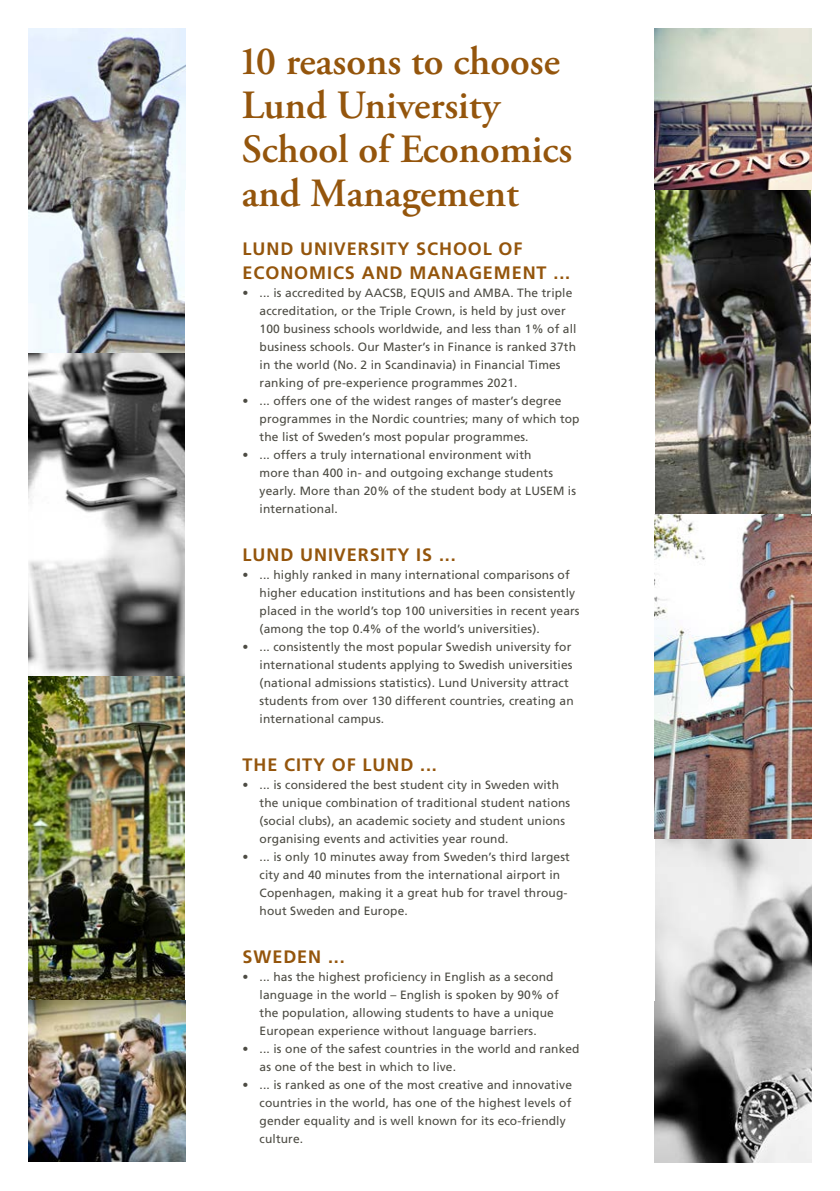
<style>
.page{position:relative;width:840px;height:1191px;background:#fff}
.page>*{position:absolute;margin:0;border:0;box-sizing:border-box;transform-origin:0 0}
.Paragraph_Style_1{font:600 40px/44px "Adobe Garamond Pro";color:#94550c}
.Brons_Underrubrik_1{font:700 18px/24px "Frutiger LT Std";letter-spacing:.05em;color:#94550c}
.t1{font:12px/18px "Frutiger LT Std";letter-spacing:.01em;color:#4c4b43}
</style>
<div class="page">
<img style="left:654px;top:28px;width:157px;height:1134px">
<img style="left:28px;top:28px;width:157px;height:1133px">
<p class="Paragraph_Style_1" style="left:242px;top:40px;width:332px">10 reasons to choose<br>Lund University<br>School of Economics and Management</p>
<p class="Brons_Underrubrik_1" style="left:242px;top:236px;width:329px">LUND UNIVERSITY SCHOOL OF<br>ECONOMICS AND MANAGEMENT ...</p>
<p class="t1" style="left:259px;top:283px;width:318px;text-indent:-17px">• ... is accredited by AACSB, EQUIS and AMBA. The triple accreditation, or the Triple Crown, is held by just over 100 business schools worldwide, and less than 1% of all business schools. Our Master’s in Finance is ranked 37th in the world (No. 2 in Scandinavia) in Financial Times ranking of pre-experience programmes 2021.</p>
<p class="t1" style="left:259px;top:391px;width:321px;text-indent:-17px">• ... offers one of the widest ranges of master’s degree programmes in the Nordic countries; many of which top the list of Sweden’s most popular programmes.</p>
<p class="t1" style="left:259px;top:445px;width:318px;text-indent:-17px">• ... offers a truly international environment with<br>more than 400 in- and outgoing exchange students yearly. More than 20% of the student body at LUSEM is international.</p>
<p class="Brons_Underrubrik_1" style="left:242px;top:542px;width:214px">LUND UNIVERSITY IS ...</p>
<p class="t1" style="left:259px;top:565px;width:321px;text-indent:-17px">• ... highly ranked in many international comparisons of higher education institutions and has been consistently placed in the world’s top 100 universities in recent years (among the top 0.4% of the world’s universities).</p>
<p class="t1" style="left:259px;top:637px;width:315px;text-indent:-17px">• ... consistently the most popular Swedish university for international students applying to Swedish universities (national admissions statistics). Lund University attract students from over 130 different countries, creating an international campus.</p>
<p class="Brons_Underrubrik_1" style="left:242px;top:752px;width:196px">THE CITY OF LUND ...</p>
<p class="t1" style="left:259px;top:775px;width:312px;text-indent:-17px">• ... is considered the best student city in Sweden with the unique combination of traditional student nations (social clubs), an academic society and student unions organising events and activities year round.</p>
<p class="t1" style="left:259px;top:847px;width:311px;text-indent:-17px">• ... is only 10 minutes away from Sweden’s third largest city and 40 minutes from the international airport in Copenhagen, making it a great hub for travel throug&shy;hout Sweden and Europe.</p>
<p class="Brons_Underrubrik_1" style="left:242px;top:944px;width:104px">SWEDEN ...</p>
<p class="t1" style="left:259px;top:967px;width:300px;text-indent:-17px">• ... has the highest proficiency in English as a second language in the world – English is spoken by 90% of the population, allowing students to have a unique European experience without language barriers.</p>
<p class="t1" style="left:259px;top:1039px;width:321px;text-indent:-17px">• ... is one of the safest countries in the world and ranked as one of the best in which to live.</p>
<p class="t1" style="left:259px;top:1075px;width:314px;text-indent:-17px">• ... is ranked as one of the most creative and innovative countries in the world, has one of the highest levels of gender equality and is well known for its eco-friendly culture.</p>
</div>
